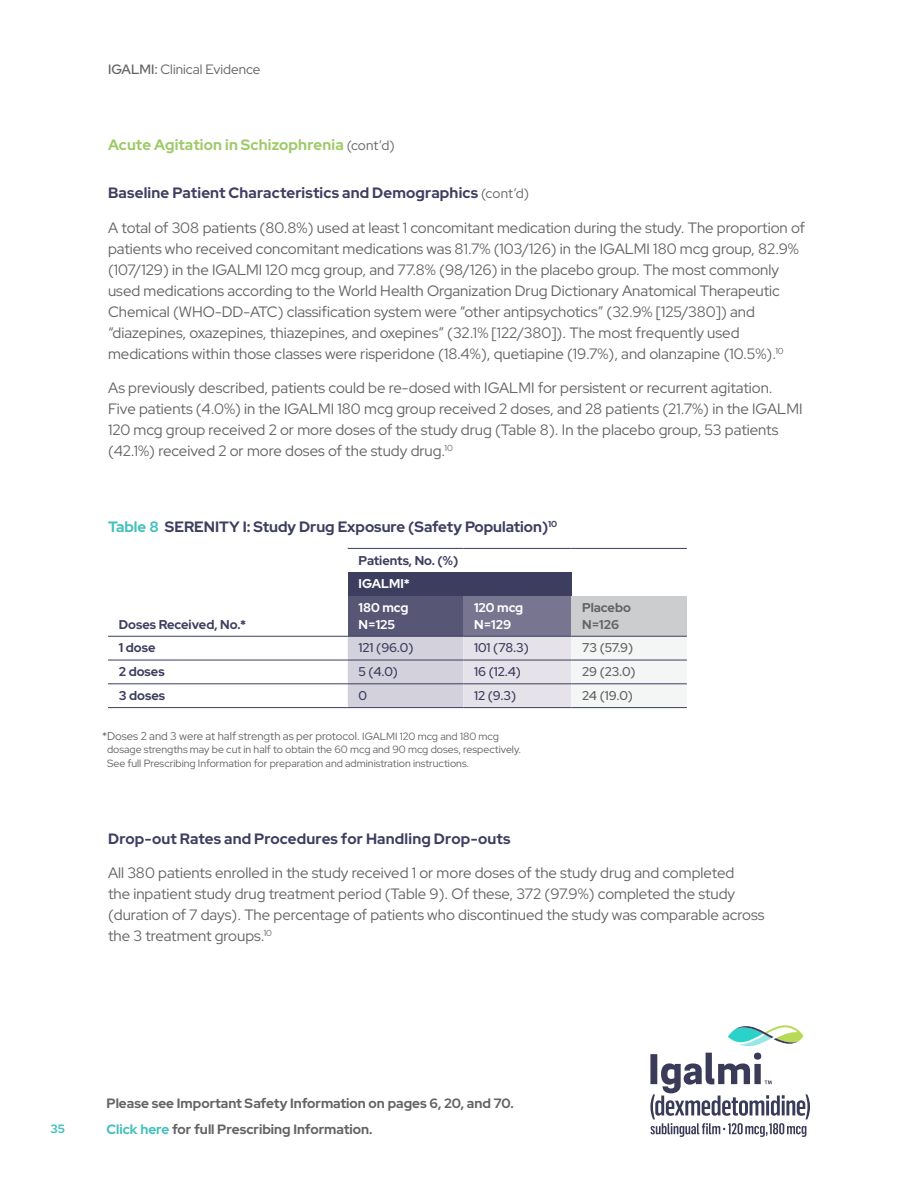
<style>
.page{position:relative;width:918px;height:1188px;background:#fff}
.page>*{position:absolute;margin:0;border:0;box-sizing:border-box;transform-origin:0 0}
.ParaStyle01-Leading{font:15px/21px "Red Hat Display";color:#636366}
.ParaStyle01-Leading-2{font:700 15px "Red Hat Display";letter-spacing:.01em;color:#3d3d5f}
.ParaStyle01-Leading-3{font:700 15px "Red Hat Display";letter-spacing:.01em;color:#9dca67}
.ParaStyle08-Leading{font:700 13.5px "Red Hat Display";color:#636366}
.ParaStyle01-Leading-4{font:13.5px "Red Hat Display";color:#636366}
.ParaStyle01-Leading-5{font:700 12.75px "Red Hat Display";color:#3d3d5f}
.ParaStyle01-Leading-6{font:500 12.75px "Red Hat Display";color:#3d3d5f}
.ParaStyle01-Leading-7{font:700 12.75px/16.5px "Red Hat Display";color:#fff}
.ParaStyle01-Leading-8{font:500 12.75px "Red Hat Display";color:#636366}
.ParaStyle01-Leading-9{font:700 12.75px/16.5px "Red Hat Display";color:#636366}
.t1{font:700 12px "Red Hat Display";color:#43c0bc}
.ParaStyle01-Leading-10{font:11.25px "Red Hat Display";color:#636366}
.ParaStyle01-Leading-11{font:10.5px/13.5px "Red Hat Display";color:#636366}
.s1{font-weight:500}
.s2{font-weight:400;font-size:13.5px;color:#636366}
.s3{color:#43c0bc}
.s4{font-size:10.5px}
</style>
<div class="page">
<div style="left:348px;top:572px;width:223px;height:24px;background:#3d3d5f"></div>
<div style="left:348px;top:596px;width:115px;height:40px;background:#585675"></div>
<div style="left:463px;top:596px;width:108px;height:40px;background:#777590"></div>
<div style="left:571px;top:596px;width:116px;height:40px;background:#cccdcf"></div>
<svg style="left:348px;top:637px;width:339px;height:70px"></svg>
<hr style="left:108px;top:636px;width:240px;height:1px;background:#3d3d5f">
<hr style="left:108px;top:660px;width:240px;height:1px;background:#3d3d5f">
<hr style="left:108px;top:707px;width:240px;height:1px;background:#3d3d5f">
<hr style="left:348px;top:707px;width:115px;height:1px;background:#3d3d5f">
<hr style="left:463px;top:707px;width:108px;height:1px;background:#3d3d5f">
<hr style="left:571px;top:707px;width:116px;height:1px;background:#3d3d5f">
<hr style="left:108px;top:683px;width:240px;height:1px;background:#3d3d5f">
<hr style="left:348px;top:683px;width:115px;height:1px;background:#3d3d5f">
<hr style="left:463px;top:683px;width:108px;height:1px;background:#3d3d5f">
<hr style="left:571px;top:683px;width:116px;height:1px;background:#3d3d5f">
<hr style="left:348px;top:636px;width:115px;height:1px;background:#3d3d5f">
<hr style="left:463px;top:636px;width:108px;height:1px;background:#3d3d5f">
<hr style="left:348px;top:660px;width:115px;height:1px;background:#3d3d5f">
<hr style="left:463px;top:660px;width:108px;height:1px;background:#3d3d5f">
<hr style="left:571px;top:636px;width:116px;height:1px;background:#3d3d5f">
<hr style="left:571px;top:660px;width:116px;height:1px;background:#3d3d5f">
<hr style="left:348px;top:548px;width:115px;height:1px;background:#3d3d5f">
<hr style="left:463px;top:548px;width:108px;height:1px;background:#3d3d5f">
<hr style="left:571px;top:548px;width:116px;height:1px;background:#3d3d5f">
<svg style="left:650px;top:1053px;width:160px;height:84px"></svg>
<svg style="left:728px;top:1025px;width:75px;height:21px"></svg>
<p class="ParaStyle01-Leading-4" style="left:108px;top:60px;width:154px"><span class="s1">IGALMI:</span> Clinical Evidence</p>
<p class="ParaStyle01-Leading-3" style="left:108px;top:135px;width:288px">Acute Agitation in Schizophrenia <span class="s2">(cont’d)</span></p>
<p class="ParaStyle01-Leading-2" style="left:108px;top:183px;width:423px">Baseline Patient Characteristics and Demographics <span class="s2">(cont’d)</span></p>
<p class="ParaStyle01-Leading" style="left:108px;top:217px;width:699px">A total of 308 patients (80.8%) used at least 1 concomitant medication during the study. The proportion of patients who received concomitant medications was 81.7% (103/126) in the IGALMI 180 mcg group, 82.9% (107/129) in the IGALMI 120 mcg group, and 77.8% (98/126) in the placebo group. The most commonly used medications according to the World Health Organization Drug Dictionary Anatomical Therapeutic Chemical (WHO-DD-ATC) classification system were “other antipsychotics” (32.9% [125/380]) and “diazepines, oxazepines, thiazepines, and oxepines” (32.1% [122/380]). The most frequently used medications within those classes were risperidone (18.4%), quetiapine (19.7%), and olanzapine (10.5%).<sup>10</sup></p>
<p class="ParaStyle01-Leading" style="left:108px;top:377px;width:696px">As previously described, patients could be re-dosed with IGALMI for persistent or recurrent agitation.<br>Five patients (4.0%) in the IGALMI 180 mcg group received 2 doses, and 28 patients (21.7%) in the IGALMI 120 mcg group received 2 or more doses of the study drug (Table 8). In the placebo group, 53 patients (42.1%) received 2 or more doses of the study drug.<sup>10</sup></p>
<p class="ParaStyle01-Leading-2" style="left:108px;top:517px;width:451px"><span class="s3">Table 8</span> SERENITY I: Study Drug Exposure (Safety Population)<sup>10</sup></p>
<p class="ParaStyle01-Leading-5" style="left:359px;top:552px;width:101px">Patients, No. (%)</p>
<p class="ParaStyle01-Leading-7" style="left:359px;top:575px;width:53px">IGALMI*</p>
<p class="ParaStyle01-Leading-5" style="left:119px;top:616px;width:129px">Doses Received, No.*</p>
<p class="ParaStyle01-Leading-7" style="left:359px;top:599px;width:51px">180 mcg<br>N=125</p>
<p class="ParaStyle01-Leading-7" style="left:474px;top:599px;width:51px">120 mcg<br>N=129</p>
<p class="ParaStyle01-Leading-9" style="left:582px;top:599px;width:50px">Placebo<br>N=126</p>
<p class="ParaStyle01-Leading-5" style="left:119px;top:640px;width:38px">1 dose</p>
<p class="ParaStyle01-Leading-6" style="left:359px;top:640px;width:56px">121 (96.0)</p>
<p class="ParaStyle01-Leading-6" style="left:474px;top:640px;width:56px">101 (78.3)</p>
<p class="ParaStyle01-Leading-8" style="left:582px;top:640px;width:53px">73 (57.9)</p>
<p class="ParaStyle01-Leading-5" style="left:119px;top:663px;width:47px">2 doses</p>
<p class="ParaStyle01-Leading-6" style="left:359px;top:663px;width:41px">5 (4.0)</p>
<p class="ParaStyle01-Leading-6" style="left:474px;top:663px;width:48px">16 (12.4)</p>
<p class="ParaStyle01-Leading-8" style="left:582px;top:663px;width:55px">29 (23.0)</p>
<p class="ParaStyle01-Leading-5" style="left:119px;top:687px;width:48px">3 doses</p>
<p class="ParaStyle01-Leading-6" style="left:359px;top:687px;width:10px">0</p>
<p class="ParaStyle01-Leading-6" style="left:474px;top:687px;width:44px">12 (9.3)</p>
<p class="ParaStyle01-Leading-8" style="left:582px;top:687px;width:52px">24 (19.0)</p>
<p class="ParaStyle01-Leading-10" style="left:102px;top:728px;width:398px">*Doses 2 and 3 were at half strength as per protocol. <span class="s4">IGALMI 120 mcg and 180 mcg</span></p>
<p class="ParaStyle01-Leading-11" style="left:107px;top:743px;width:416px">dosage strengths may be cut in half to obtain the 60 mcg and 90 mcg doses, respectively.<br>See full Prescribing Information for preparation and administration instructions.</p>
<p class="ParaStyle01-Leading-2" style="left:108px;top:829px;width:404px">Drop-out Rates and Procedures for Handling Drop-outs</p>
<p class="ParaStyle01-Leading" style="left:108px;top:862px;width:658px">All 380 patients enrolled in the study received 1 or more doses of the study drug and completed<br>the inpatient study drug treatment period (Table 9). Of these, 372 (97.9%) completed the study (duration of 7 days). The percentage of patients who discontinued the study was comparable across the 3 treatment groups.<sup>10</sup></p>
<p class="t1" style="left:51px;top:1121px;width:16px">35</p>
<p class="ParaStyle08-Leading" style="left:106px;top:1094px;width:409px">Please see Important Safety Information on pages 6, 20, and 70.</p>
<p class="ParaStyle08-Leading" style="left:106px;top:1120px;width:267px"><span class="s3">Click here</span> for full Prescribing Information.</p>
</div>
